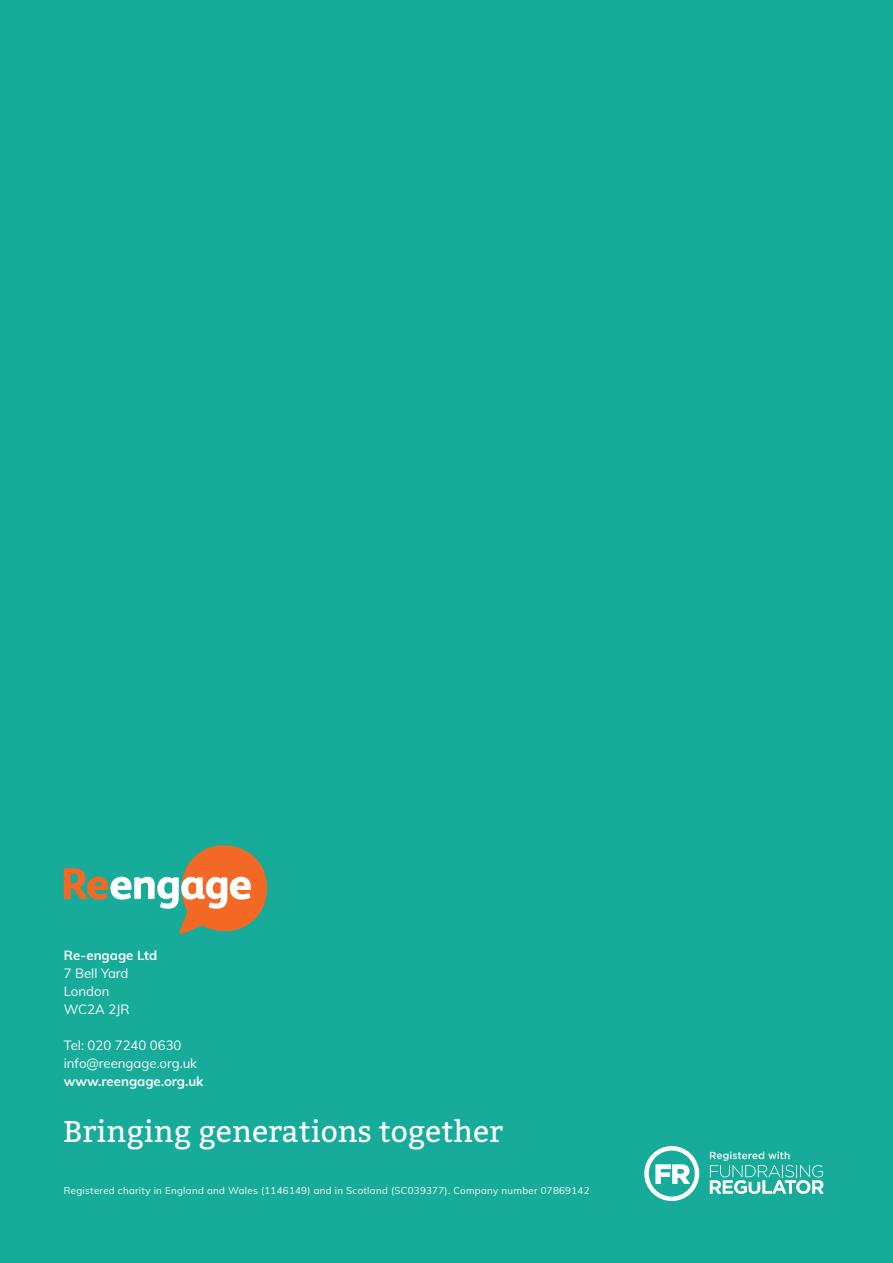
<style>
.page{position:relative;width:893px;height:1263px;background:#16ac99}
.page>*{position:absolute;margin:0;border:0;box-sizing:border-box;transform-origin:0 0}
.t1{font:30px "Bitter";color:#fff}
.t2{font:13.2px/18px "Muli";color:#fff}
.t3{font:700 13.2px "Muli";color:#fff}
.t4{font:9.75px "Muli";letter-spacing:.03em;color:#fff}
</style>
<div class="page">
<svg style="left:644px;top:1146px;width:55px;height:55px"></svg>
<svg style="left:710px;top:1151px;width:114px;height:43px"></svg>
<svg style="left:64px;top:845px;width:203px;height:89px"></svg>
<h2 class="t3" style="left:64px;top:945px;width:95px">Re-engage Ltd</h2>
<h2 class="t2" style="left:64px;top:963px;width:67px">7 Bell Yard<br>London<br>WC2A 2JR</h2>
<h2 class="t2" style="left:64px;top:1035px;width:135px">Tel: 020 7240 0630 info@reengage.org.uk</h2>
<h2 class="t3" style="left:64px;top:1071px;width:141px">www.reengage.org.uk</h2>
<h1 class="t1" style="left:64px;top:1112px;width:441px">Bringing generations together</h1>
<p class="t4" style="left:64px;top:1183px;width:527px">Registered charity in England and Wales (1146149) and in Scotland (SC039377). Company number 07869142</p>
</div>
